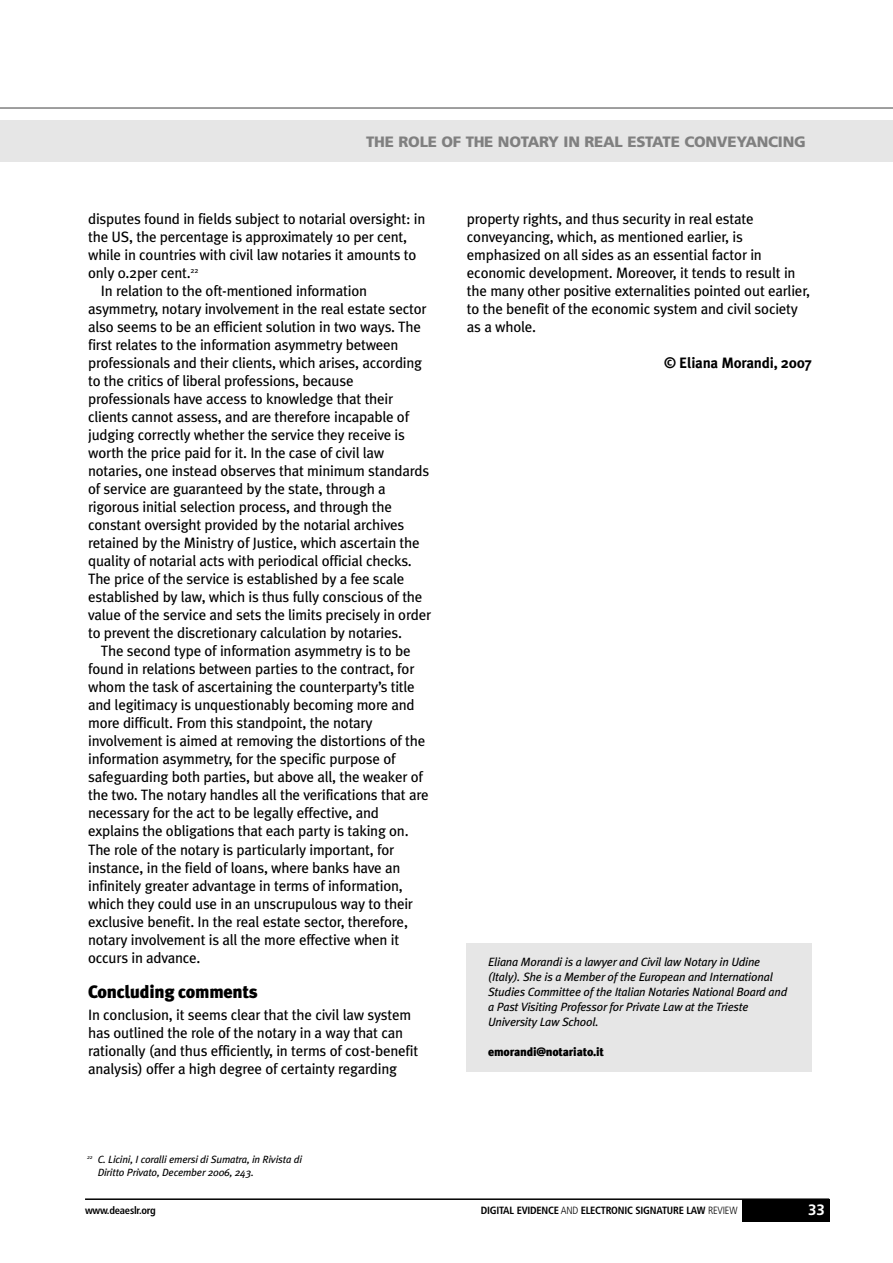
<style>
.page{position:relative;width:893px;height:1263px;background:#fff}
.page>*{position:absolute;margin:0;border:0;box-sizing:border-box;transform-origin:0 0}
.t1{font:900 18px "Meta Plus";letter-spacing:-.015em;color:#000}
.t2{font:15px/18px "Meta Plus";letter-spacing:-.015em;color:#000}
.t3{font:900 15px "Frutiger";letter-spacing:-.02em;color:#808080}
.t4{font:700 15px "Meta Plus";letter-spacing:-.015em;color:#000}
.t5{font:700 15px "Frutiger";color:#fff}
.t6{font:italic 12px/15px "Meta Plus";letter-spacing:-.015em;color:#000}
.t7{font:900 12px "Meta Plus";letter-spacing:-.015em;color:#000}
.t8{font:italic 10.5px/12.6px "Meta Plus";letter-spacing:-.015em;color:#000}
.t9{font:700 condensed 10.5px "Frutiger";letter-spacing:-.02em;color:#000}
.s1{font-weight:300}
</style>
<div class="page">
<div style="left:742px;top:1199px;width:87px;height:22px;background:#000"></div>
<hr style="left:85px;top:1198px;width:744px;height:2px;background:#000">
<hr style="left:0;top:107px;width:893px;height:2px;background:#808080">
<div style="left:0;top:120px;width:893px;height:42px;background:#e6e6e6"></div>
<div style="left:467px;top:943px;width:345px;height:128px;background:#e6e6e6"></div>
<p class="t3" style="left:366px;top:135px;width:441px">THE ROLE OF THE NOTARY IN REAL ESTATE CONVEYANCING</p>
<p class="t2" style="left:88px;top:210px;width:339px">disputes found in fields subject to notarial oversight: in</p>
<p class="t2" style="left:88px;top:228px;width:321px">the US, the percentage is approximately 10 per cent,</p>
<p class="t2" style="left:88px;top:246px;width:330px">while in countries with civil law notaries it amounts to</p>
<p class="t2" style="left:88px;top:264px;width:112px">only 0.2per cent.<sup>22</sup></p>
<p class="t2" style="left:101px;top:282px;width:268px">In relation to the oft-mentioned information</p>
<p class="t2" style="left:88px;top:300px;width:340px">asymmetry, notary involvement in the real estate sector</p>
<p class="t2" style="left:88px;top:318px;width:334px">also seems to be an efficient solution in two ways. The</p>
<p class="t2" style="left:88px;top:336px;width:312px">first relates to the information asymmetry between</p>
<p class="t2" style="left:88px;top:354px;width:336px">professionals and their clients, which arises, according</p>
<p class="t2" style="left:88px;top:372px;width:267px">to the critics of liberal professions, because</p>
<p class="t2" style="left:88px;top:390px;width:307px">professionals have access to knowledge that their</p>
<p class="t2" style="left:88px;top:408px;width:323px">clients cannot assess, and are therefore incapable of</p>
<p class="t2" style="left:88px;top:426px;width:318px">judging correctly whether the service they receive is</p>
<p class="t2" style="left:88px;top:444px;width:298px">worth the price paid for it. In the case of civil law</p>
<p class="t2" style="left:88px;top:462px;width:343px">notaries, one instead observes that minimum standards</p>
<p class="t2" style="left:88px;top:480px;width:299px">of service are guaranteed by the state, through a</p>
<p class="t2" style="left:88px;top:498px;width:306px">rigorous initial selection process, and through the</p>
<p class="t2" style="left:88px;top:516px;width:318px">constant oversight provided by the notarial archives</p>
<p class="t2" style="left:88px;top:534px;width:333px">retained by the Ministry of Justice, which ascertain the</p>
<p class="t2" style="left:88px;top:552px;width:325px">quality of notarial acts with periodical official checks.</p>
<p class="t2" style="left:88px;top:570px;width:318px">The price of the service is established by a fee scale</p>
<p class="t2" style="left:88px;top:588px;width:336px">established by law, which is thus fully conscious of the</p>
<p class="t2" style="left:88px;top:606px;width:345px">value of the service and sets the limits precisely in order</p>
<p class="t2" style="left:88px;top:624px;width:316px">to prevent the discretionary calculation by notaries.</p>
<p class="t2" style="left:101px;top:642px;width:311px">The second type of information asymmetry is to be</p>
<p class="t2" style="left:88px;top:660px;width:328px">found in relations between parties to the contract, for</p>
<p class="t2" style="left:88px;top:678px;width:328px">whom the task of ascertaining the counterparty’s title</p>
<p class="t2" style="left:88px;top:696px;width:328px">and legitimacy is unquestionably becoming more and</p>
<p class="t2" style="left:88px;top:714px;width:286px">more difficult. From this standpoint, the notary</p>
<p class="t2" style="left:88px;top:732px;width:339px">involvement is aimed at removing the distortions of the</p>
<p class="t2" style="left:88px;top:750px;width:309px">information asymmetry, for the specific purpose of</p>
<p class="t2" style="left:88px;top:768px;width:336px">safeguarding both parties, but above all, the weaker of</p>
<p class="t2" style="left:88px;top:786px;width:342px">the two. The notary handles all the verifications that are</p>
<p class="t2" style="left:88px;top:804px;width:292px">necessary for the act to be legally effective, and</p>
<p class="t2" style="left:88px;top:822px;width:322px">explains the obligations that each party is taking on.</p>
<p class="t2" style="left:88px;top:840px;width:308px">The role of the notary is particularly important, for</p>
<p class="t2" style="left:88px;top:858px;width:314px">instance, in the field of loans, where banks have an</p>
<p class="t2" style="left:88px;top:876px;width:316px">infinitely greater advantage in terms of information,</p>
<p class="t2" style="left:88px;top:894px;width:326px">which they could use in an unscrupulous way to their</p>
<p class="t2" style="left:88px;top:912px;width:321px">exclusive benefit. In the real estate sector, therefore,</p>
<p class="t2" style="left:88px;top:930px;width:313px">notary involvement is all the more effective when it</p>
<p class="t2" style="left:88px;top:948px;width:114px">occurs in advance.</p>
<p class="t1" style="left:88px;top:981px;width:171px">Concluding comments</p>
<p class="t2" style="left:88px;top:1006px;width:332px">In conclusion, it seems clear that the civil law system has outlined the role of the notary in a way that can rationally (and thus efficiently, in terms of cost-benefit analysis) offer a high degree of certainty regarding</p>
<p class="t8" style="left:98px;top:1153px;width:206px;text-indent:-11px"><sup>22</sup> C. Licini, I coralli emersi di Sumatra, in Rivista di<br>Diritto Privato, December 2006, 243.</p>
<p class="t2" style="left:467px;top:210px;width:345px">property rights, and thus security in real estate conveyancing, which, as mentioned earlier, is emphasized on all sides as an essential factor in economic development. Moreover, it tends to result in the many other positive externalities pointed out earlier, to the benefit of the economic system and civil society as a whole.</p>
<p class="t4" style="left:664px;top:354px;width:149px">© Eliana Morandi, 2007</p>
<p class="t6" style="left:488px;top:954px;width:301px">Eliana Morandi is a lawyer and Civil law Notary in Udine (Italy). She is a Member of the European and International Studies Committee of the Italian Notaries National Board and a Past Visiting Professor for Private Law at the Trieste University Law School.</p>
<p class="t7" style="left:488px;top:1045px;width:117px">emorandi@notariato.it</p>
<p class="t9" style="left:85px;top:1206px;width:72px">www.deaeslr.org</p>
<p class="t9" style="left:481px;top:1206px;width:258px">DIGITAL EVIDENCE <span class="s1">AND</span> ELECTRONIC SIGNATURE LAW <span class="s1">REVIEW</span></p>
<p class="t5" style="left:808px;top:1203px;width:18px">33</p>
</div>
